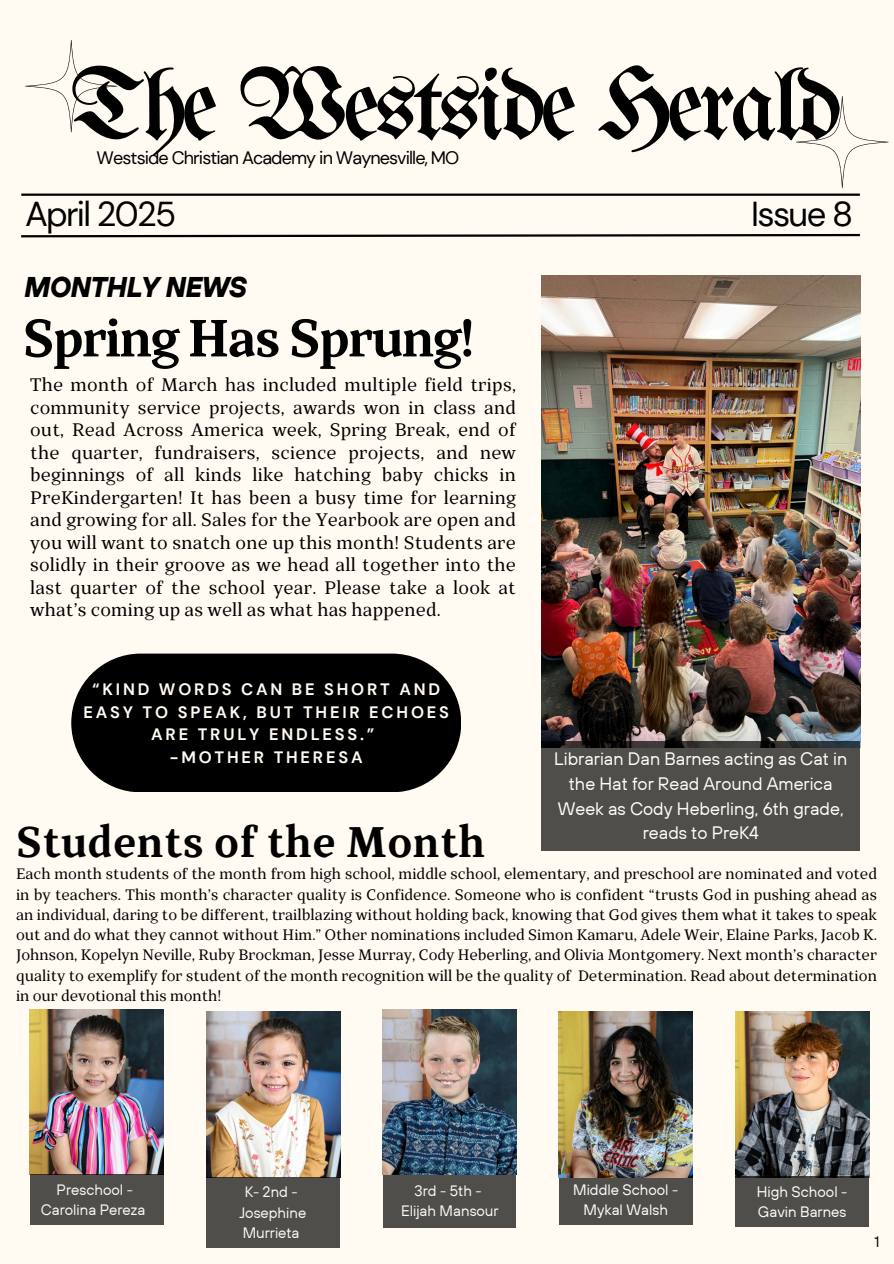
<style>
.page{position:relative;width:894px;height:1264px;background:#fff}
.page>*{position:absolute;margin:0;border:0;box-sizing:border-box;transform-origin:0 0}
.t1{font:102px "Unifraktur Maguntia";letter-spacing:-.05em;color:#000}
.t2{font:700 52.05px "TT Bells";letter-spacing:-.035em;color:#000}
.t3{font:700 42.45px "TT Bells";letter-spacing:.01em;color:#000}
.t4{font:34.5px "DM Sans";letter-spacing:-.05em;color:#000}
.t5{font:italic 700 28.5px "TT Hoves";letter-spacing:-.035em;color:#000}
.t6{font:18px/22.5px "TT Bells";letter-spacing:.01em;color:#000;text-align:justify}
.t7{font:18px/24.8px "TT Hoves";color:#fff;text-align:center}
.t8{font:18px "DM Sans";letter-spacing:-.05em;color:#000}
.t9{font:700 16.5px/22.5px "DM Sans";letter-spacing:.17em;color:#fffbf2;text-align:center}
.t10{font:15px/20.2px "TT Bells";color:#000;text-align:justify}
.t11{font:15px/20.2px "TT Hoves";color:#fffbf2;text-align:center}
.t12{font:15px/20.2px "TT Hoves";color:#fff;text-align:center}
.t13{font:15px "TT Hoves";color:#000}
</style>
<div class="page">
<div style="left:0;top:0;width:893px;height:1263px;background:#fffbf2"></div>
<img style="left:541px;top:276px;width:319px;height:471px">
<hr style="left:21px;top:193px;width:838px;height:3px;background:#000">
<svg style="left:21px;top:233px;width:839px;height:5px"></svg>
<svg style="left:25px;top:40px;width:92px;height:92px"></svg>
<svg style="left:796px;top:96px;width:92px;height:92px"></svg>
<img style="left:30px;top:1009px;width:134px;height:165px">
<div style="left:71px;top:653px;width:390px;height:139px;background:#000;border-radius:69px"></div>
<div style="left:541px;top:741px;width:318px;height:110px;background:#504e4b"></div>
<div style="left:30px;top:1174px;width:133px;height:51px;background:#504e4b"></div>
<div style="left:558px;top:1174px;width:134px;height:51px;background:#504e4b"></div>
<img style="left:206px;top:1011px;width:134px;height:165px">
<img style="left:382px;top:1009px;width:134px;height:165px">
<img style="left:558px;top:1011px;width:134px;height:165px">
<img style="left:735px;top:1011px;width:133px;height:165px">
<div style="left:206px;top:1177px;width:133px;height:71px;background:#504e4b"></div>
<div style="left:383px;top:1175px;width:133px;height:52px;background:#504e4b"></div>
<div style="left:735px;top:1176px;width:133px;height:51px;background:#504e4b"></div>
<p class="t1" style="left:70px;top:58px;width:772px">The Westside Herald</p>
<p class="t8" style="left:97px;top:146px;width:364px">Westside Christian Academy in Waynesville, MO</p>
<h4 class="t4" style="left:25px;top:192px;width:153px">April 2025</h4>
<h4 class="t4" style="left:751px;top:192px;width:103px">Issue 8</h4>
<p class="t5" style="left:24px;top:268px;width:224px">MONTHLY NEWS</p>
<p class="t2" style="left:23px;top:306px;width:453px">Spring Has Sprung!</p>
<h5 class="t6" style="left:30px;top:374px;width:487px">The month of March has included multiple field trips, community service projects, awards won in class and out, Read Across America week, Spring Break, end of the quarter, fundraisers, science projects, and new beginnings of all kinds like hatching baby chicks in PreKindergarten! It has been a busy time for learning and growing for all. Sales for the Yearbook are open and you will want to snatch one up this month! Students are solidly in their groove as we head all together into the last quarter of the school year. Please take a look at what’s coming up as well as what has happened.</h5>
<h1 class="t9" style="left:83px;top:678px;width:367px">“KIND WORDS CAN BE SHORT AND<br>EASY TO SPEAK, BUT THEIR ECHOES<br>ARE TRULY ENDLESS.”<br>-MOTHER THERESA</h1>
<p class="t3" style="left:16px;top:815px;width:471px">Students of the Month</p>
<p class="t7" style="left:554px;top:746px;width:294px">Librarian Dan Barnes acting as Cat in the Hat for Read Around America<br>Week as Cody Heberling, 6th grade, reads to PreK4</p>
<p class="t10" style="left:16px;top:864px;width:862px">Each month students of the month from high school, middle school, elementary, and preschool are nominated and voted in by teachers. This month’s character quality is Confidence. Someone who is confident “trusts God in pushing ahead as an individual, daring to be different, trailblazing without holding back, knowing that God gives them what it takes to speak out and do what they cannot without Him.” Other nominations included Simon Kamaru, Adele Weir, Elaine Parks, Jacob K.<br>Johnson, Kopelyn Neville, Ruby Brockman, Jesse Murray, Cody Heberling, and Olivia Montgomery. Next month’s character quality to exemplify for student of the month recognition will be the quality of Determination. Read about determination in our devotional this month!</p>
<p class="t11" style="left:41px;top:1179px;width:106px">Preschool -<br>Carolina Pereza</p>
<p class="t12" style="left:573px;top:1179px;width:106px">Middle School -<br>Mykal Walsh</p>
<p class="t11" style="left:239px;top:1181px;width:68px">K- 2nd -<br>Josephine<br>Murrieta</p>
<p class="t11" style="left:401px;top:1180px;width:99px">3rd - 5th -<br>Elijah Mansour</p>
<p class="t12" style="left:756px;top:1180px;width:92px;text-align:left">High School -<br>Gavin Barnes</p>
<h2 class="t13" style="left:874px;top:1231px;width:7px">1</h2>
</div>
